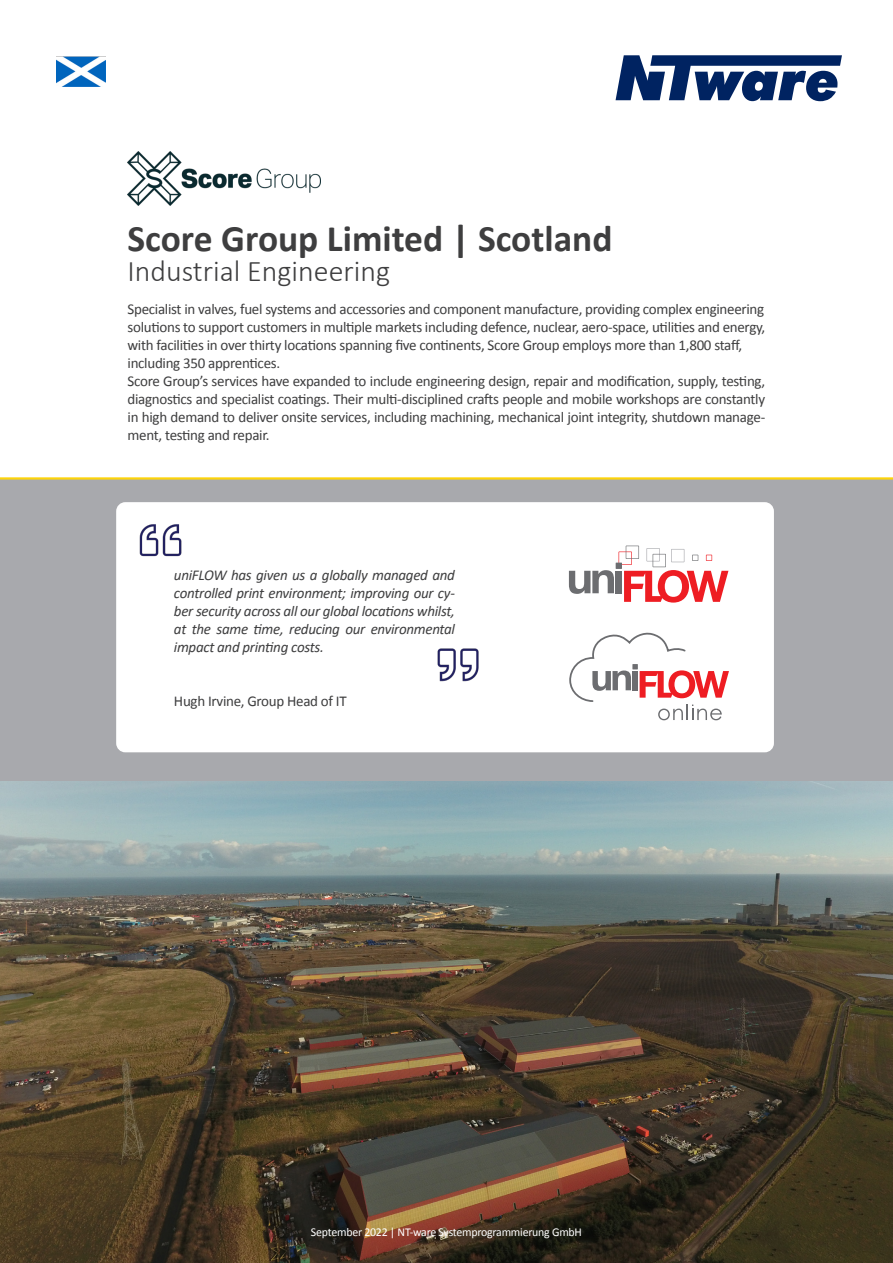
<style>
.page{position:relative;width:893px;height:1263px;background:#fff}
.page>*{position:absolute;margin:0;border:0;box-sizing:border-box;transform-origin:0 0}
.t1{font:700 37.5px "Calibri";color:#3e3e3f}
.t2{font:300 30px "Calibri";color:#3e3e3f}
.t3{font:15px/18px "Calibri";letter-spacing:-.02em;color:#3e3e3f;text-align:justify}
.t4{font:italic 15px/18px "Calibri";letter-spacing:-.02em;color:#3e3e3f;text-align:justify}
.t5{font:12px "Calibri";letter-spacing:-.02em;color:#fff}
</style>
<div class="page">
<img style="left:0;top:781px;width:893px;height:482px">
<div style="left:0;top:479px;width:893px;height:302px;background:#a8a9ad"></div>
<hr style="left:0;top:477px;width:893px;height:3px;background:#fcd30c">
<div style="left:117px;top:503px;width:656px;height:248px;background:#fff;border-radius:8px"></div>
<div style="left:116px;top:502px;width:658px;height:250px;border:2px solid #fff;border-radius:8px"></div>
<svg style="left:616px;top:55px;width:226px;height:46px"></svg>
<img style="left:139px;top:524px;width:43px;height:33px">
<img style="left:437px;top:648px;width:42px;height:34px">
<svg style="left:569px;top:546px;width:159px;height:57px"></svg>
<img style="left:57px;top:57px;width:49px;height:30px">
<svg style="left:569px;top:632px;width:160px;height:88px"></svg>
<img style="left:128px;top:151px;width:192px;height:54px">
<p class="t1" style="left:128px;top:216px;width:486px">Score Group Limited | Scotland</p>
<p class="t2" style="left:128px;top:253px;width:264px">Industrial Engineering</p>
<p class="t3" style="left:128px;top:300px;width:638px">Specialist in valves, fuel systems and accessories and component manufacture, providing complex engineering</p>
<p class="t3" style="left:128px;top:318px;width:639px">solutions to support customers in multiple markets including defence, nuclear, aero-space, utilities and energy,</p>
<p class="t3" style="left:128px;top:336px;width:616px">with facilities in over thirty locations spanning five continents, Score Group employs more than 1,800 staff,</p>
<p class="t3" style="left:128px;top:354px;width:154px">including 350 apprentices.</p>
<p class="t3" style="left:128px;top:372px;width:639px">Score Group’s services have expanded to include engineering design, repair and modification, supply, testing, diagnostics and specialist coatings. Their multi-disciplined crafts people and mobile workshops are constantly in high demand to deliver onsite services, including machining, mechanical joint integrity, shutdown manage&shy;ment, testing and repair.</p>
<p class="t4" style="left:174px;top:565px;width:283px">uniFLOW has given us a globally managed and controlled print environment; improving our cy&shy;ber security across all our global locations whilst, at the same time, reducing our environmental impact and printing costs.</p>
<p class="t3" style="left:174px;top:691px;width:174px">Hugh Irvine, Group Head of IT</p>
<p class="t5" style="left:311px;top:1224px;width:272px">September 2022 | NT-ware Systemprogrammierung GmbH</p>
</div>
